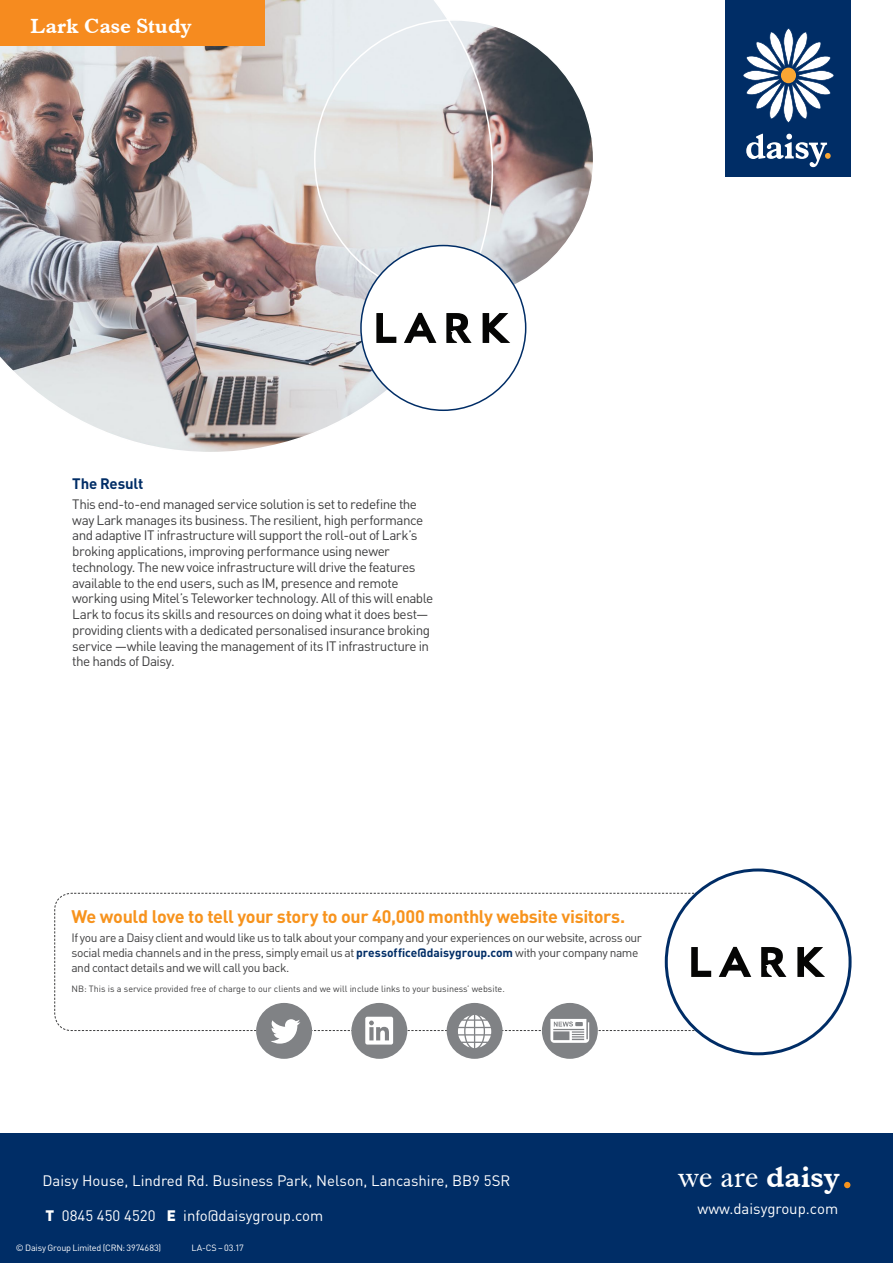
<style>
.page{position:relative;width:893px;height:1263px;background:#fff}
.page>*{position:absolute;margin:0;border:0;box-sizing:border-box;transform-origin:0 0}
.t1{font:30px "Dutch 766 BT Roman A";color:#fff}
.t2{font:21px "Dutch 766 BT Bold A";color:#fff}
.Small_Heading{font:700 18px "DIN";letter-spacing:-.02em;color:#f7931d}
.t3{font:15px "DIN";color:#fff}
.Sub_Heading{font:700 15px "DIN";letter-spacing:-.01em;color:#002d66}
.Body_Copy{font:13.5px/15.8px "DIN";letter-spacing:-.04em;color:#3e3e3f}
.small_body{font:12px/15px "DIN";letter-spacing:-.035em;color:#3e3e3f}
.t4{font:9px "DIN";color:#3e3e3f}
.Body_Copy-2{font:9px "DIN";letter-spacing:-.02em;color:#fff}
.s1{font-weight:700;color:#002d66}
.s2{font-family:"Dutch 766 BT Bold A"}
.s3{font-weight:900}
</style>
<div class="page">
<div style="left:0;top:1133px;width:893px;height:130px;background:#002d66"></div>
<svg style="left:844px;top:1182px;width:6px;height:6px"></svg>
<svg style="left:797px;top:947px;width:28px;height:30px"></svg>
<svg style="left:761px;top:947px;width:25px;height:30px"></svg>
<div style="left:447px;top:1003px;width:56px;height:56px;background:#808285;border-radius:50%"></div>
<div style="left:542px;top:1003px;width:56px;height:56px;background:#808285;border-radius:50%"></div>
<div style="left:256px;top:1003px;width:56px;height:56px;background:#808285;border-radius:50%"></div>
<div style="left:351px;top:1003px;width:56px;height:56px;background:#808285;border-radius:50%"></div>
<svg style="left:54px;top:892px;width:697px;height:156px"></svg>
<div style="left:725px;top:0;width:125px;height:177px;background:#002d66"></div>
<svg style="left:743px;top:28px;width:91px;height:95px"></svg>
<svg style="left:746px;top:134px;width:85px;height:33px"></svg>
<svg style="left:0;top:0;width:593px;height:452px"></svg>
<div style="left:361px;top:246px;width:165px;height:164px;background:#fff;border-radius:50%"></div>
<svg style="left:376px;top:313px;width:20px;height:30px"></svg>
<svg style="left:483px;top:313px;width:27px;height:30px"></svg>
<svg style="left:446px;top:313px;width:26px;height:30px"></svg>
<svg style="left:404px;top:313px;width:32px;height:30px"></svg>
<div style="left:0;top:0;width:264px;height:46px;background:#f68b1f"></div>
<p class="t2" style="left:31px;top:13px;width:163px">Lark Case Study</p>
<p class="Sub_Heading" style="left:72px;top:473px;width:73px">The Result</p>
<p class="Body_Copy" style="left:72px;top:496px;width:363px">This end-to-end managed service solution is set to redefine the way Lark manages its business. The resilient, high performance and adaptive IT infrastructure will support the roll-out of Lark’s broking applications, improving performance using newer technology. The new voice infrastructure will drive the features available to the end users, such as IM, presence and remote working using Mitel’s Teleworker technology. All of this will enable Lark to focus its skills and resources on doing what it does best— providing clients with a dedicated personalised insurance broking service —while leaving the management of its IT infrastructure in the hands of Daisy.</p>
<p class="Small_Heading" style="left:71px;top:905px;width:555px">We would love to tell your story to our 40,000 monthly website visitors.</p>
<p class="small_body" style="left:71px;top:930px;width:572px">If you are a Daisy client and would like us to talk about your company and your experiences on our website, across our social media channels and in the press, simply email us at <span class="s1">pressoffice@daisygroup.com</span> with your company name and contact details and we will call you back.</p>
<p class="t4" style="left:71px;top:983px;width:435px">NB: This is a service provided free of charge to our clients and we will include links to your business’ website.</p>
<p class="t3" style="left:43px;top:1171px;width:469px">Daisy House, Lindred Rd. Business Park, Nelson, Lancashire, BB9 5SR</p>
<h1 class="t1" style="left:679px;top:1158px;width:163px">we are <span class="s2">daisy</span></h1>
<p class="t3" style="left:46px;top:1206px;width:279px"><span class="s3">T</span> 0845 450 4520 <span class="s3">E</span> info@daisygroup.com</p>
<p class="t3" style="left:698px;top:1200px;width:142px">www.daisygroup.com</p>
<p class="Body_Copy-2" style="left:16px;top:1242px;width:147px">© Daisy Group Limited (CRN: 3974683)</p>
<p class="Body_Copy-2" style="left:191px;top:1242px;width:54px">LA-CS – 03.17</p>
</div>
